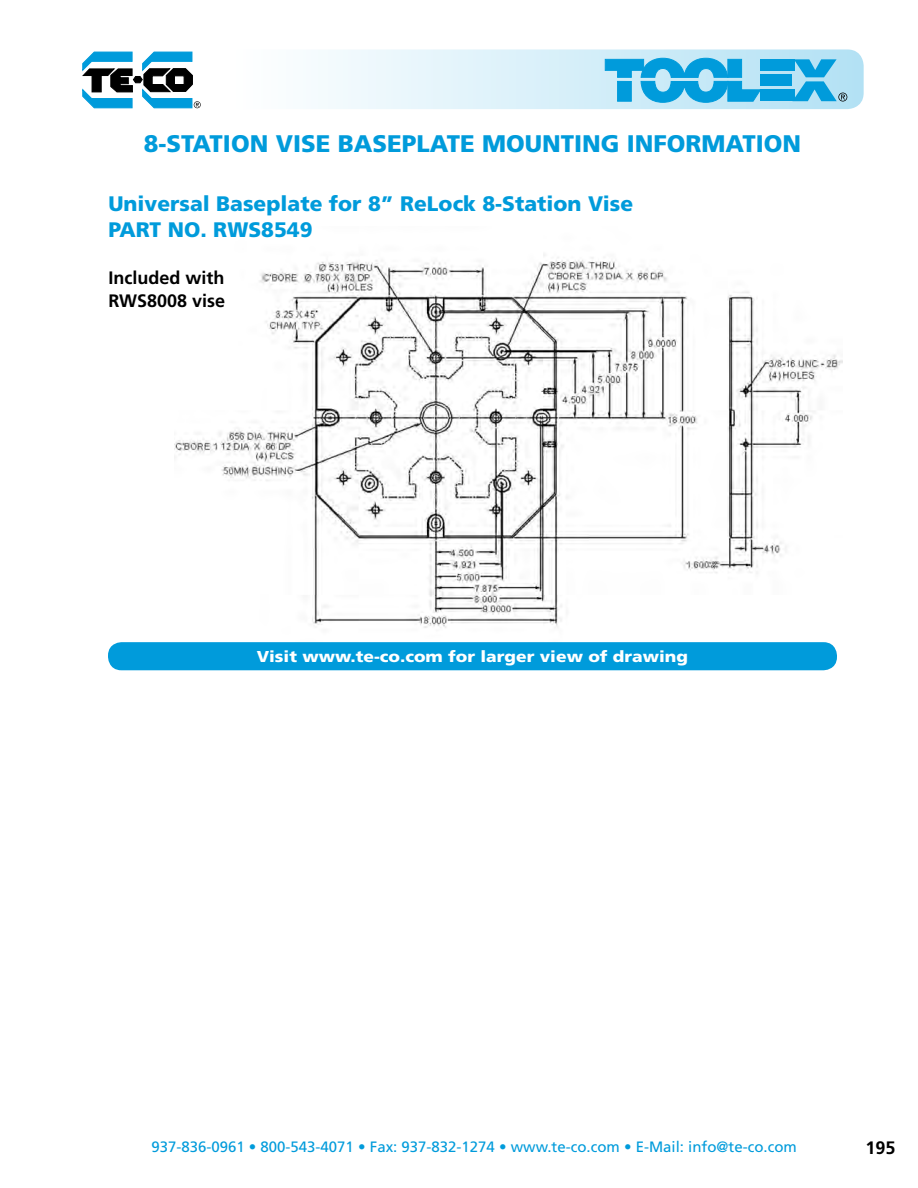
<style>
.page{position:relative;width:918px;height:1188px;background:#fff}
.page>*{position:absolute;margin:0;border:0;box-sizing:border-box;transform-origin:0 0}
.t1{font:900 24px "Frutiger";color:#009bdb}
.t2{font:900 21px/25.2px "Frutiger";color:#009bdb}
.t3{font:700 18px/22.5px "Frutiger";color:#000}
.t4{font:900 15.75px "Frutiger";color:#fff;scale:1.1 1}
.t5{font:15px "Frutiger";color:#009bdb}
</style>
<div class="page">
<div style="left:225px;top:49px;width:639px;height:60px;background:linear-gradient(to right,#fff,#afe0f4);border-radius:16px"></div>
<svg style="left:83px;top:52px;width:118px;height:56px"></svg>
<div style="left:760px;top:59px;width:34px;height:12px;background:#009bdb"></div>
<div style="left:760px;top:74px;width:31px;height:12px;background:#009bdb"></div>
<div style="left:760px;top:90px;width:35px;height:11px;background:#009bdb"></div>
<svg style="left:604px;top:57px;width:158px;height:46px;background:#53bbe6"></svg>
<svg style="left:792px;top:59px;width:55px;height:43px;background:#60bee5"></svg>
<img style="left:175px;top:254px;width:667px;height:398px">
<div style="left:108px;top:642px;width:729px;height:28px;background:#009bdb;border-radius:14px"></div>
<h1 class="t1" style="left:144px;top:129px;width:659px">8-STATION VISE BASEPLATE MOUNTING INFORMATION</h1>
<h2 class="t2" style="left:108px;top:191px;width:526px">Universal Baseplate for 8” ReLock 8-Station Vise<br>PART NO. RWS8549</h2>
<p class="t3" style="left:108px;top:267px;width:118px">Included with<br>RWS8008 vise</p>
<p class="t4" style="left:257px;top:647px;width:393px">Visit www.te-co.com for larger view of drawing</p>
<p class="t5" style="left:151px;top:1138px;width:647px">937-836-0961 • 800-543-4071 • Fax: 937-832-1274 • www.te-co.com • E-Mail: info@te-co.com</p>
<p class="t3" style="left:866px;top:1136px;width:32px">195</p>
</div>
